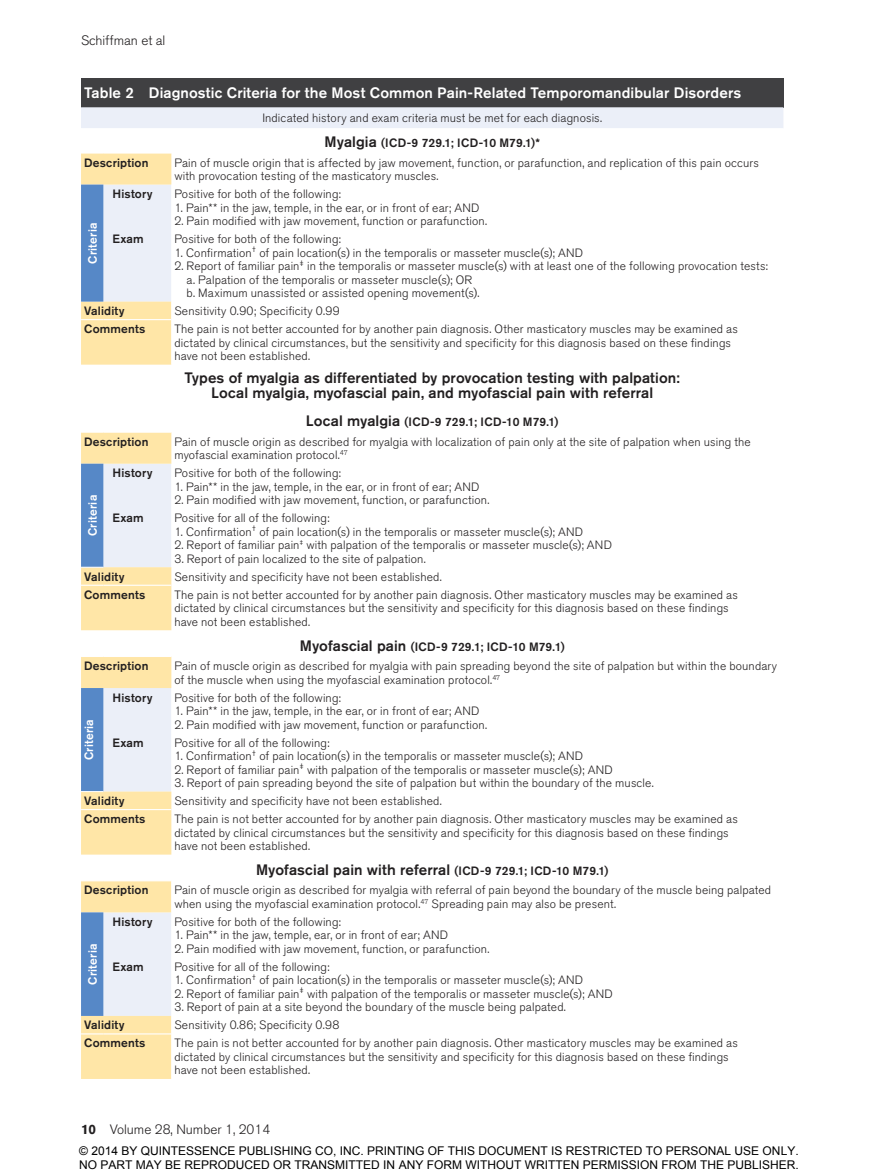
<style>
.page{position:relative;width:878px;height:1175px;background:#fff}
.page>*{position:absolute;margin:0;border:0;box-sizing:border-box;transform-origin:0 0}
.t1{font:500 15px/15px "Akzidenz Grotesk BQ";letter-spacing:.005em;color:#221f20;text-align:center}
.t2{font:500 15px "Akzidenz Grotesk BQ";letter-spacing:.005em;color:#fff}
.t3{font:300 13.5px "Akzidenz Grotesk BQ";color:#221f20}
.t4{font:300 12px/13.5px "Akzidenz Grotesk BQ";letter-spacing:.015em;color:#221f20}
.t5{font:500 12px "Akzidenz Grotesk BQ";letter-spacing:.015em;color:#221f20}
.t6{font:12px/14.4px "Arial";color:#000}
.t7{font:500 12px "Akzidenz Grotesk BQ";letter-spacing:.015em;color:#fff}
.s1{font-weight:500;font-size:15px}
.s2{font-weight:500}
.s3{font-size:15px}
.s4{font-size:12px}
.s5{font-weight:700}
</style>
<div class="page">
<div style="left:81px;top:78px;width:702px;height:29px;background:#404042"></div>
<div style="left:81px;top:107px;width:702px;height:21px;background:#ebeff8"></div>
<svg style="left:81px;top:154px;width:90px;height:924px;background:#f4ecd6"></svg>
<svg style="left:81px;top:153px;width:22px;height:1px"></svg>
<hr style="left:103px;top:880px;width:68px;height:1px;background:#fff">
<hr style="left:103px;top:319px;width:68px;height:1px;background:#fff">
<svg style="left:81px;top:1033px;width:22px;height:1px"></svg>
<hr style="left:103px;top:1033px;width:68px;height:1px;background:#fff">
<hr style="left:103px;top:432px;width:68px;height:1px;background:#fff">
<hr style="left:103px;top:584px;width:68px;height:2px;background:#fff">
<hr style="left:103px;top:809px;width:68px;height:1px;background:#fff">
<svg style="left:81px;top:184px;width:22px;height:832px;background:#a8b9c5"></svg>
<hr style="left:103px;top:656px;width:68px;height:1px;background:#fff">
<p class="t3" style="left:81px;top:32px;width:86px">Schiffman et al</p>
<p class="t2" style="left:84px;top:84px;width:658px">Table 2 Diagnostic Criteria for the Most Common Pain-Related Temporomandibular Disorders</p>
<p class="t4" style="left:262px;top:106px;width:341px;line-height:24.8px;text-align:center">Indicated history and exam criteria must be met for each diagnosis.<br><span class="s1">Myalgia</span> <span class="s2">(ICD-9 729.1; ICD-10 M79.1)*</span></p>
<p class="t5" style="left:84px;top:155px;width:66px">Description</p>
<p class="t4" style="left:174px;top:156px;width:586px">Pain of muscle origin that is affected by jaw movement, function, or parafunction, and replication of this pain occurs with provocation testing of the masticatory muscles.</p>
<p class="t7" style="left:85px;top:264px;width:43px;rotate:-90deg">Criteria</p>
<p class="t4" style="left:174px;top:187px;width:168px">Positive for both of the following:</p>
<p class="t4" style="left:174px;top:201px;width:307px">1. Pain** in the jaw, temple, in the ear, or in front of ear; AND</p>
<p class="t4" style="left:174px;top:212px;width:314px;line-height:18px">2. Pain modified with jaw movement, function or parafunction.<br>Positive for both of the following:</p>
<p class="t4" style="left:174px;top:246px;width:410px">1. Confirmation<sup>†</sup> of pain location(s) in the temporalis or masseter muscle(s); AND</p>
<p class="t4" style="left:186px;top:259px;width:583px;text-indent:-12px">2. Report of familiar pain<sup>‡</sup> in the temporalis or masseter muscle(s) with at least one of the following provocation tests: a. Palpation of the temporalis or masseter muscle(s); OR<br>b. Maximum unassisted or assisted opening movement(s).</p>
<p class="t5" style="left:112px;top:186px;width:42px">History</p>
<p class="t5" style="left:112px;top:231px;width:33px">Exam</p>
<p class="t5" style="left:84px;top:303px;width:42px">Validity</p>
<p class="t4" style="left:174px;top:304px;width:167px">Sensitivity 0.90; Specificity 0.99</p>
<p class="t5" style="left:84px;top:321px;width:63px">Comments</p>
<p class="t4" style="left:174px;top:322px;width:565px">The pain is not better accounted for by another pain diagnosis. Other masticatory muscles may be examined as dictated by clinical circumstances, but the sensitivity and specificity for this diagnosis based on these findings have not been established.</p>
<p class="t1" style="left:184px;top:370px;width:497px">Types of myalgia as differentiated by provocation testing with palpation:<br>Local myalgia, myofascial pain, and myofascial pain with referral</p>
<p class="t5" style="left:306px;top:414px;width:254px"><span class="s3">Local myalgia</span> (ICD-9 729.1; ICD-10 M79.1)</p>
<p class="t5" style="left:84px;top:434px;width:66px">Description</p>
<p class="t4" style="left:174px;top:435px;width:577px">Pain of muscle origin as described for myalgia with localization of pain only at the site of palpation when using the myofascial examination protocol.<sup>47</sup></p>
<p class="t7" style="left:85px;top:536px;width:43px;rotate:-90deg">Criteria</p>
<p class="t4" style="left:174px;top:466px;width:168px">Positive for both of the following:</p>
<p class="t4" style="left:174px;top:480px;width:307px">1. Pain** in the jaw, temple, in the ear, or in front of ear; AND</p>
<p class="t4" style="left:174px;top:491px;width:316px;line-height:18px">2. Pain modified with jaw movement, function, or parafunction.<br>Positive for all of the following:</p>
<p class="t4" style="left:174px;top:525px;width:410px">1. Confirmation<sup>†</sup> of pain location(s) in the temporalis or masseter muscle(s); AND</p>
<p class="t4" style="left:174px;top:538px;width:439px">2. Report of familiar pain<sup>‡</sup> with palpation of the temporalis or masseter muscle(s); AND</p>
<p class="t4" style="left:174px;top:552px;width:253px">3. Report of pain localized to the site of palpation.</p>
<p class="t5" style="left:112px;top:465px;width:42px">History</p>
<p class="t5" style="left:112px;top:510px;width:33px">Exam</p>
<p class="t5" style="left:84px;top:569px;width:42px">Validity</p>
<p class="t4" style="left:174px;top:570px;width:269px">Sensitivity and specificity have not been established.</p>
<p class="t5" style="left:84px;top:587px;width:63px">Comments</p>
<p class="t4" style="left:174px;top:588px;width:565px">The pain is not better accounted for by another pain diagnosis. Other masticatory muscles may be examined as dictated by clinical circumstances but the sensitivity and specificity for this diagnosis based on these findings have not been established.</p>
<p class="t5" style="left:300px;top:639px;width:266px"><span class="s3">Myofascial pain</span> (ICD-9 729.1; ICD-10 M79.1)</p>
<p class="t5" style="left:84px;top:658px;width:66px">Description</p>
<p class="t4" style="left:174px;top:659px;width:604px">Pain of muscle origin as described for myalgia with pain spreading beyond the site of palpation but within the boundary of the muscle when using the myofascial examination protocol.<sup>47</sup></p>
<p class="t7" style="left:81px;top:760px;width:43px;rotate:-90deg">Criteria</p>
<p class="t4" style="left:174px;top:691px;width:168px">Positive for both of the following:</p>
<p class="t4" style="left:174px;top:704px;width:307px">1. Pain** in the jaw, temple, in the ear, or in front of ear; AND</p>
<p class="t4" style="left:174px;top:715px;width:314px;line-height:18px">2. Pain modified with jaw movement, function or parafunction.<br>Positive for all of the following:</p>
<p class="t4" style="left:174px;top:749px;width:410px">1. Confirmation<sup>†</sup> of pain location(s) in the temporalis or masseter muscle(s); AND</p>
<p class="t4" style="left:174px;top:763px;width:440px">2. Report of familiar pain<sup>‡</sup> with palpation of the temporalis or masseter muscle(s); AND</p>
<p class="t4" style="left:174px;top:776px;width:481px">3. Report of pain spreading beyond the site of palpation but within the boundary of the muscle.</p>
<p class="t5" style="left:112px;top:690px;width:42px">History</p>
<p class="t5" style="left:112px;top:735px;width:33px">Exam</p>
<p class="t5" style="left:84px;top:793px;width:42px">Validity</p>
<p class="t4" style="left:174px;top:794px;width:269px">Sensitivity and specificity have not been established.</p>
<p class="t5" style="left:84px;top:811px;width:63px">Comments</p>
<p class="t4" style="left:174px;top:812px;width:565px">The pain is not better accounted for by another pain diagnosis. Other masticatory muscles may be examined as dictated by clinical circumstances but the sensitivity and specificity for this diagnosis based on these findings have not been established.</p>
<p class="t1" style="left:256px;top:861px;width:354px">Myofascial pain with referral <span class="s4">(ICD-9 729.1; ICD-10 M79.1)</span></p>
<p class="t5" style="left:84px;top:882px;width:66px">Description</p>
<p class="t4" style="left:174px;top:883px;width:598px">Pain of muscle origin as described for myalgia with referral of pain beyond the boundary of the muscle being palpated when using the myofascial examination protocol.<sup>47</sup> Spreading pain may also be present.</p>
<p class="t7" style="left:85px;top:984px;width:43px;rotate:-90deg">Criteria</p>
<p class="t4" style="left:174px;top:915px;width:168px">Positive for both of the following:</p>
<p class="t4" style="left:174px;top:928px;width:275px">1. Pain** in the jaw, temple, ear, or in front of ear; AND</p>
<p class="t4" style="left:174px;top:940px;width:316px;line-height:18px">2. Pain modified with jaw movement, function, or parafunction.<br>Positive for all of the following:</p>
<p class="t4" style="left:174px;top:973px;width:410px">1. Confirmation<sup>†</sup> of pain location(s) in the temporalis or masseter muscle(s); AND</p>
<p class="t4" style="left:174px;top:987px;width:440px">2. Report of familiar pain<sup>‡</sup> with palpation of the temporalis or masseter muscle(s); AND</p>
<p class="t4" style="left:174px;top:1000px;width:393px">3. Report of pain at a site beyond the boundary of the muscle being palpated.</p>
<p class="t5" style="left:112px;top:914px;width:42px">History</p>
<p class="t5" style="left:112px;top:959px;width:33px">Exam</p>
<p class="t5" style="left:84px;top:1017px;width:42px">Validity</p>
<p class="t4" style="left:174px;top:1018px;width:166px">Sensitivity 0.86; Specificity 0.98</p>
<p class="t5" style="left:84px;top:1035px;width:63px">Comments</p>
<p class="t4" style="left:174px;top:1036px;width:565px">The pain is not better accounted for by another pain diagnosis. Other masticatory muscles may be examined as dictated by clinical circumstances but the sensitivity and specificity for this diagnosis based on these findings have not been established.</p>
<p class="t3" style="left:81px;top:1122px;width:191px"><span class="s5">10</span> Volume 28, Number 1, 2014</p>
<p class="t6" style="left:79px;top:1143px;width:721px">© 2014 BY QUINTESSENCE PUBLISHING CO, INC. PRINTING OF THIS DOCUMENT IS RESTRICTED TO PERSONAL USE ONLY.<br>NO PART MAY BE REPRODUCED OR TRANSMITTED IN ANY FORM WITHOUT WRITTEN PERMISSION FROM THE PUBLISHER.</p>
</div>
